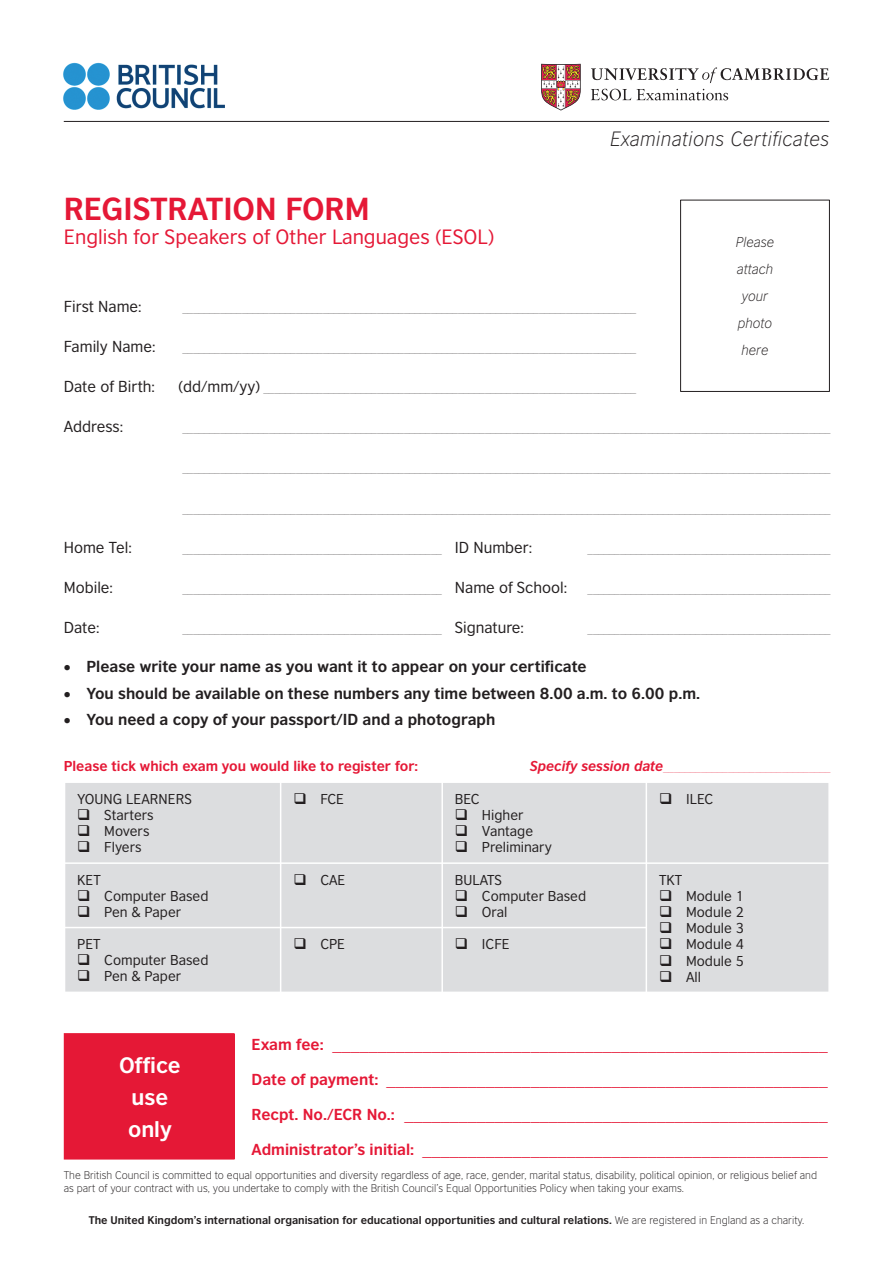
<style>
.page{position:relative;width:893px;height:1263px;background:#fff}
.page>*{position:absolute;margin:0;border:0;box-sizing:border-box;transform-origin:0 0}
.t1{font:700 30px "British Council Sans";color:#e51836}
.t2{font:700 21px/32.2px "British Council Sans";color:#fff;text-align:center}
.t3{font:19.5px "British Council Sans";color:#e51836}
.t4{font:italic 300 19.5px "British Council Sans";letter-spacing:.02em;color:#231f20}
.t5{font:15px "British Council Sans";color:#e51836}
.t6{font:700 15px "British Council Sans";color:#231f20}
.t7{font:15px "British Council Sans";color:#231f20}
.t8{font:700 15px "British Council Sans";color:#e51836}
.t9{font:15px "Symbol";color:#231f20}
.t10{font:13.5px/16.2px "British Council Sans";color:#231f20}
.t11{font:700 13.5px "British Council Sans";color:#e51836}
.t12{font:italic 300 13.5px/27px "British Council Sans";color:#231f20;text-align:center}
.t13{font:italic 700 13.5px "British Council Sans";color:#e51836}
.t14{font:300 10.5px/12.6px "British Council Sans";color:#231f20}
.t15{font:700 10.5px "British Council Sans";color:#231f20}
.t16{font:200 9px "British Council Sans";color:#231f20}
.t17{font:200 9px "British Council Sans";color:#e51836}
.s1{font-weight:400;font-size:15px}
.s2{font-weight:700}
.s3{font-weight:300}
</style>
<div class="page">
<img style="left:63px;top:62px;width:162px;height:48px">
<svg style="left:591px;top:67px;width:238px;height:16px"></svg>
<svg style="left:591px;top:89px;width:40px;height:11px"></svg>
<svg style="left:637px;top:89px;width:91px;height:11px"></svg>
<svg style="left:541px;top:64px;width:40px;height:47px"></svg>
<hr style="left:680px;top:200px;width:150px;height:1px;background:#231f20">
<hr style="left:680px;top:200px;width:1px;height:191px;background:#231f20">
<hr style="left:829px;top:200px;width:1px;height:191px;background:#231f20">
<hr style="left:680px;top:391px;width:150px;height:1px;background:#231f20">
<div style="left:65px;top:783px;width:763px;height:208px;background:#dcdddf"></div>
<hr style="left:280px;top:783px;width:1px;height:79px;background:#fff">
<hr style="left:441px;top:783px;width:2px;height:79px;background:#fff">
<hr style="left:646px;top:783px;width:1px;height:79px;background:#fff">
<hr style="left:64px;top:862px;width:217px;height:2px;background:#fff">
<hr style="left:281px;top:862px;width:161px;height:2px;background:#fff">
<hr style="left:280px;top:864px;width:1px;height:63px;background:#fff">
<hr style="left:442px;top:862px;width:204px;height:2px;background:#fff">
<hr style="left:441px;top:864px;width:2px;height:63px;background:#fff">
<hr style="left:646px;top:862px;width:184px;height:2px;background:#fff">
<hr style="left:646px;top:864px;width:1px;height:63px;background:#fff">
<hr style="left:64px;top:927px;width:217px;height:1px;background:#fff">
<hr style="left:281px;top:927px;width:161px;height:1px;background:#fff">
<hr style="left:280px;top:928px;width:1px;height:63px;background:#fff">
<hr style="left:442px;top:927px;width:205px;height:1px;background:#fff">
<hr style="left:441px;top:928px;width:2px;height:63px;background:#fff">
<hr style="left:646px;top:928px;width:1px;height:63px;background:#fff">
<div style="left:65px;top:1034px;width:170px;height:125px;background:#e51836"></div>
<hr style="left:64px;top:1033px;width:171px;height:1px;background:#e51836">
<hr style="left:64px;top:1034px;width:1px;height:124px;background:#e51836">
<hr style="left:64px;top:1158px;width:171px;height:1px;background:#e51836">
<hr style="left:64px;top:121px;width:765px;height:1px;background:#231f20">
<svg style="left:79px;top:809px;width:10px;height:43px"></svg>
<svg style="left:295px;top:792px;width:10px;height:11px"></svg>
<svg style="left:456px;top:809px;width:11px;height:43px"></svg>
<svg style="left:660px;top:792px;width:11px;height:11px"></svg>
<svg style="left:79px;top:890px;width:10px;height:27px"></svg>
<svg style="left:295px;top:873px;width:10px;height:11px"></svg>
<svg style="left:456px;top:890px;width:11px;height:27px"></svg>
<svg style="left:660px;top:890px;width:11px;height:75px"></svg>
<svg style="left:660px;top:971px;width:11px;height:11px"></svg>
<svg style="left:79px;top:954px;width:10px;height:27px"></svg>
<svg style="left:456px;top:938px;width:11px;height:11px"></svg>
<svg style="left:295px;top:938px;width:10px;height:11px"></svg>
<p class="t4" style="left:610px;top:128px;width:221px">Examinations Certificates</p>
<p class="t1" style="left:64px;top:190px;width:307px">REGISTRATION FORM</p>
<p class="t3" style="left:64px;top:225px;width:432px">English for Speakers of Other Languages (ESOL(</p>
<p class="t7" style="left:64px;top:298px;width:79px">First Name:</p>
<p class="t7" style="left:64px;top:338px;width:93px">Family Name:</p>
<p class="t7" style="left:64px;top:378px;width:93px">Date of Birth:</p>
<p class="t16" style="left:183px;top:304px;width:455px">___ __ __ __ _ __ __ _ _ _ __ _ __ _ _ _ __ _ __ _ _ _ __ _ __ _ _ _ __ __ _ _ _ _ _ __ __ __ __ __ __ __ __ __ __ __ __ __ __ __ __ __</p>
<p class="t16" style="left:183px;top:344px;width:455px">___ __ __ __ _ __ __ _ _ _ __ _ __ _ _ _ __ _ __ _ _ _ __ _ __ _ _ _ __ __ _ _ _ _ _ __ __ __ __ __ __ __ __ __ __ __ __ __ __ __ __ __</p>
<p class="t7" style="left:179px;top:378px;width:78px">(dd/mm/yy</p>
<p class="t16" style="left:255px;top:384px;width:382px">_<span class="s1">(</span> __ _ __ __ _ ___ _ _ _ __ __ _ _ _ _ _ __ _ _ _ __ __ _ _ _ __ __ __ _ _ _ __ __ __ _ __ ____ ____ ____ ___</p>
<p class="t12" style="left:736px;top:229px;width:40px">Please attach your photo here</p>
<p class="t7" style="left:64px;top:418px;width:61px">Address:</p>
<p class="t7" style="left:64px;top:538px;width:70px">Home Tel:</p>
<p class="t7" style="left:64px;top:578px;width:51px">Mobile:</p>
<p class="t16" style="left:183px;top:424px;width:649px">___ __ __ __ _ __ __ _ _ _ __ _ __ _ _ _ __ _ __ _ _ _ __ _ __ _ _ _ __ __ _ _ _ _ _ __ __ __ __ __ __ __ __ __ __ __ __ __ __ __ __ __ __ __ __ __ __ __ __ __ __ __ __ _ _ _ ______ _ ____</p>
<p class="t16" style="left:183px;top:464px;width:649px">___ __ __ __ _ __ __ _ _ _ __ _ __ _ _ _ __ _ __ _ _ _ __ _ __ _ _ _ __ __ _ _ _ _ _ __ __ __ __ __ __ __ __ __ __ __ __ __ __ __ __ __ __ __ __ __ __ __ __ __ __ __ __ _ _ _ ______ _ ____</p>
<p class="t16" style="left:183px;top:504px;width:649px">___ __ __ __ _ __ __ _ _ _ __ _ __ _ _ _ __ _ __ _ _ _ __ _ __ _ _ _ __ __ _ _ _ _ _ __ __ __ __ __ __ __ __ __ __ __ __ __ __ __ __ __ __ __ __ __ __ __ __ __ __ __ __ _ _ _ ______ _ ____</p>
<p class="t16" style="left:588px;top:544px;width:245px">_ _ _ __ _ _ __ _ _ __ _ _ _ _ _ __ __ _ _ _ __ __ _ _ _ __ ___ _ ___ __ __</p>
<p class="t7" style="left:455px;top:538px;width:79px">ID Number:</p>
<p class="t16" style="left:183px;top:544px;width:261px">________________________________________________</p>
<p class="t16" style="left:183px;top:584px;width:261px">________________________________________________</p>
<p class="t7" style="left:455px;top:578px;width:114px">Name of School:</p>
<p class="t16" style="left:588px;top:584px;width:245px">_ _ _ __ _ _ __ _ _ __ _ _ _ _ _ __ __ _ _ _ __ __ _ _ _ __ ___ _ ___ __ __</p>
<p class="t7" style="left:455px;top:618px;width:71px">Signature:</p>
<p class="t7" style="left:64px;top:618px;width:37px">Date:</p>
<p class="t6" style="left:87px;top:657px;width:502px">Please write your name as you want it to appear on your certificate</p>
<p class="t16" style="left:183px;top:625px;width:261px">________________________________________________</p>
<p class="t16" style="left:588px;top:625px;width:245px">_ _ _ __ _ _ __ _ _ __ _ _ _ _ _ __ __ _ _ _ __ __ _ _ _ __ ___ _ ___ __ __</p>
<p class="t9" style="left:64px;top:657px;width:8px">•</p>
<p class="t9" style="left:64px;top:683px;width:8px">•</p>
<p class="t9" style="left:64px;top:710px;width:8px">•</p>
<p class="t6" style="left:87px;top:684px;width:615px">You should be available on these numbers any time between 8.00 m. a . to 6.00 p m. .</p>
<p class="t6" style="left:87px;top:710px;width:410px">You need a copy of your passport/ID and a photograph</p>
<p class="t11" style="left:64px;top:758px;width:356px">Please tick which exam you would like to register for:</p>
<p class="t10" style="left:104px;top:790px;width:89px;text-indent:-27px">YOUNG LEARNERS<br>Starters<br>Movers<br>Flyers</p>
<p class="t10" style="left:455px;top:790px;width:26px">BEC</p>
<p class="t13" style="left:530px;top:758px;width:135px">Specify session date</p>
<p class="t17" style="left:663px;top:763px;width:169px">_ _ __ _ _ _ __ _ _ _ __ _ _ _ __ __ __ ___ __ ___</p>
<p class="t10" style="left:320px;top:790px;width:25px">FCE</p>
<p class="t10" style="left:686px;top:790px;width:29px">ILEC</p>
<p class="t10" style="left:482px;top:806px;width:71px">Higher<br>Vantage<br>Preliminary</p>
<p class="t10" style="left:77px;top:871px;width:25px">KET</p>
<p class="t10" style="left:320px;top:871px;width:27px">CAE</p>
<p class="t10" style="left:455px;top:871px;width:49px">BULATS</p>
<p class="t10" style="left:659px;top:871px;width:25px">TKT</p>
<p class="t10" style="left:104px;top:887px;width:106px">Computer Based<br>Pen &amp; Paper</p>
<p class="t10" style="left:77px;top:936px;width:25px">PET</p>
<p class="t10" style="left:104px;top:952px;width:106px">Computer Based<br>Pen &amp; Paper</p>
<p class="t10" style="left:320px;top:936px;width:26px">CPE</p>
<p class="t10" style="left:482px;top:887px;width:106px">Computer Based<br>Oral</p>
<p class="t10" style="left:482px;top:936px;width:29px">ICFE</p>
<p class="t10" style="left:686px;top:887px;width:59px;text-align:justify">Module 1<br>Module 2<br>Module 3<br>Module 4<br>Module 5<br>All</p>
<p class="t5" style="left:252px;top:1035px;width:578px"><span class="s2">Exam fee</span> _<span class="s2">:</span> ______________________________________________________</p>
<p class="t5" style="left:252px;top:1070px;width:578px"><span class="s2">Date of payment</span> _<span class="s2">:</span> ________________________________________________</p>
<p class="t5" style="left:405px;top:1105px;width:425px">_______________________________________________</p>
<p class="t2" style="left:119px;top:1048px;width:63px">Office use only</p>
<p class="t8" style="left:252px;top:1105px;width:145px">Recpt. No./ECR No.:</p>
<p class="t5" style="left:252px;top:1140px;width:578px"><span class="s2">Administrator s’ initial</span> _<span class="s2">:</span> ____________________________________________</p>
<p class="t14" style="left:64px;top:1169px;width:755px">The British Council is committed to equal opportunities and diversity regardless of age, race, gender, marital status, disability, political opinion, or religious belief and as part of your contract with us, you undertake to comply with the British Council s’ Equal Opportunities Policy when taking your exams.</p>
<p class="t15" style="left:89px;top:1214px;width:717px">The United Kingdom s’ international organisation for educational opportunities and cultural relations. <span class="s3">We are registered in England as a charity.</span></p>
</div>
